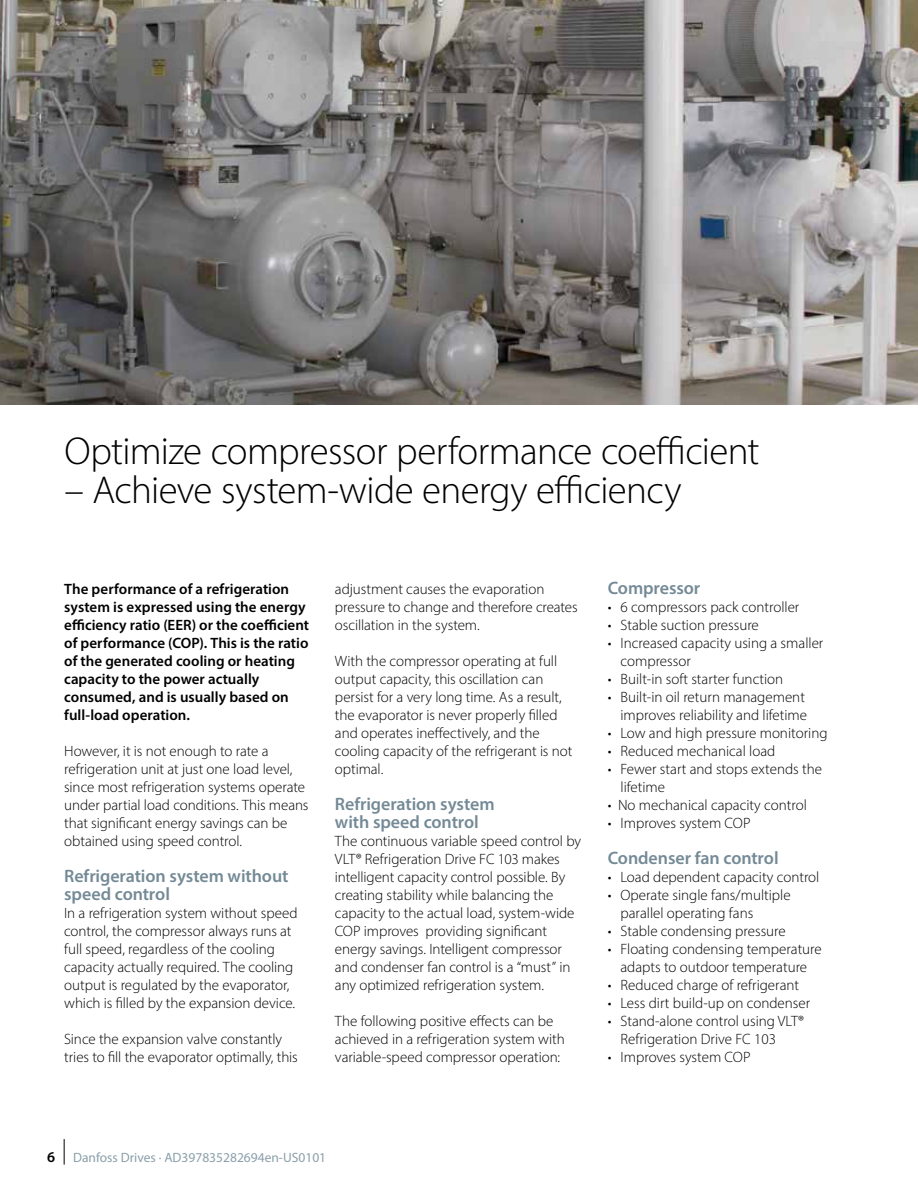
<style>
.page{position:relative;width:918px;height:1188px;background:#fff}
.page>*{position:absolute;margin:0;border:0;box-sizing:border-box;transform-origin:0 0}
.t1{font:300 39px "Myriad Pro";letter-spacing:-.02em;color:#000}
.t2{font:600 18px/18px "Myriad Pro";letter-spacing:-.005em;color:#748a96}
.t3{font:300 15px/18px "Myriad Pro";color:#000}
.t4{font:600 15px/18px "Myriad Pro";color:#000}
.t5{font:13.5px "Myriad Pro";color:#8b9faa}
.s1{font-weight:600;font-size:15px;color:#000}
</style>
<div class="page">
<img style="left:0;top:0;width:918px;height:405px">
<svg style="left:64px;top:1139px;width:1px;height:26px"></svg>
<h1 class="t1" style="left:65px;top:428px;width:696px">Optimize compressor performance coefficient</h1>
<h1 class="t1" style="left:65px;top:467px;width:619px">– Achieve system-wide energy efficiency</h1>
<p class="t4" style="left:64px;top:580px;width:246px">The performance of a refrigeration system is expressed using the energy efficiency ratio (EER) or the coefficient of performance (COP). This is the ratio of the generated cooling or heating capacity to the power actually consumed, and is usually based on full-load operation.</p>
<p class="t3" style="left:64px;top:742px;width:246px">However, it is not enough to rate a refrigeration unit at just one load level, since most refrigeration systems operate under partial load conditions. This means that significant energy savings can be obtained using speed control.</p>
<p class="t2" style="left:64px;top:867px;width:226px">Refrigeration system without speed control</p>
<p class="t3" style="left:64px;top:904px;width:235px">In a refrigeration system without speed control, the compressor always runs at full speed, regardless of the cooling capacity actually required. The cooling output is regulated by the evaporator, which is filled by the expansion device.</p>
<p class="t3" style="left:64px;top:1030px;width:235px">Since the expansion valve constantly tries to fill the evaporator optimally, this</p>
<p class="t3" style="left:335px;top:580px;width:244px">adjustment causes the evaporation pressure to change and therefore creates oscillation in the system.</p>
<p class="t3" style="left:335px;top:652px;width:239px">With the compressor operating at full output capacity, this oscillation can persist for a very long time. As a result, the evaporator is never properly filled and operates ineffectively, and the cooling capacity of the refrigerant is not optimal.</p>
<p class="t2" style="left:335px;top:795px;width:161px">Refrigeration system with speed control</p>
<p class="t3" style="left:335px;top:832px;width:248px">The continuous variable speed control by VLT® Refrigeration Drive FC 103 makes intelligent capacity control possible. By creating stability while balancing the capacity to the actual load, system-wide COP improves providing significant energy savings. Intelligent compressor and condenser fan control is a “must” in any optimized refrigeration system.</p>
<p class="t3" style="left:335px;top:1012px;width:231px">The following positive effects can be achieved in a refrigeration system with variable-speed compressor operation:</p>
<p class="t2" style="left:608px;top:579px;width:94px">Compressor</p>
<p class="t3" style="left:608px;top:598px;width:193px">• 6 compressors pack controller</p>
<p class="t3" style="left:608px;top:616px;width:153px">• Stable suction pressure</p>
<p class="t3" style="left:621px;top:634px;width:204px;text-indent:-13px">• Increased capacity using a smaller compressor</p>
<p class="t3" style="left:608px;top:670px;width:177px">• Built-in soft starter function</p>
<p class="t3" style="left:608px;top:688px;width:201px;text-align:right">• Built-in oil return management improves reliability and lifetime</p>
<p class="t3" style="left:608px;top:724px;width:221px">• Low and high pressure monitoring</p>
<p class="t3" style="left:608px;top:742px;width:169px">• Reduced mechanical load</p>
<p class="t3" style="left:621px;top:760px;width:203px;text-indent:-13px">• Fewer start and stops extends the lifetime</p>
<p class="t3" style="left:608px;top:796px;width:201px">• No mechanical capacity control</p>
<p class="t3" style="left:608px;top:814px;width:144px">• Improves system COP</p>
<p class="t2" style="left:608px;top:849px;width:172px">Condenser fan control</p>
<p class="t3" style="left:608px;top:868px;width:213px">• Load dependent capacity control</p>
<p class="t3" style="left:621px;top:886px;width:172px;text-indent:-13px">• Operate single fans/multiple parallel operating fans</p>
<p class="t3" style="left:608px;top:922px;width:180px">• Stable condensing pressure</p>
<p class="t3" style="left:608px;top:940px;width:216px;text-align:center">• Floating condensing temperature adapts to outdoor temperature</p>
<p class="t3" style="left:608px;top:976px;width:193px">• Reduced charge of refrigerant</p>
<p class="t3" style="left:608px;top:994px;width:204px">• Less dirt build-up on condenser</p>
<p class="t3" style="left:621px;top:1012px;width:185px;text-indent:-13px">• Stand-alone control using VLT®<br>Refrigeration Drive FC 103</p>
<p class="t3" style="left:608px;top:1048px;width:144px">• Improves system COP</p>
<p class="t5" style="left:47px;top:1150px;width:280px"><span class="s1">6</span> Danfoss Drives · AD397835282694en-US0101</p>
</div>
